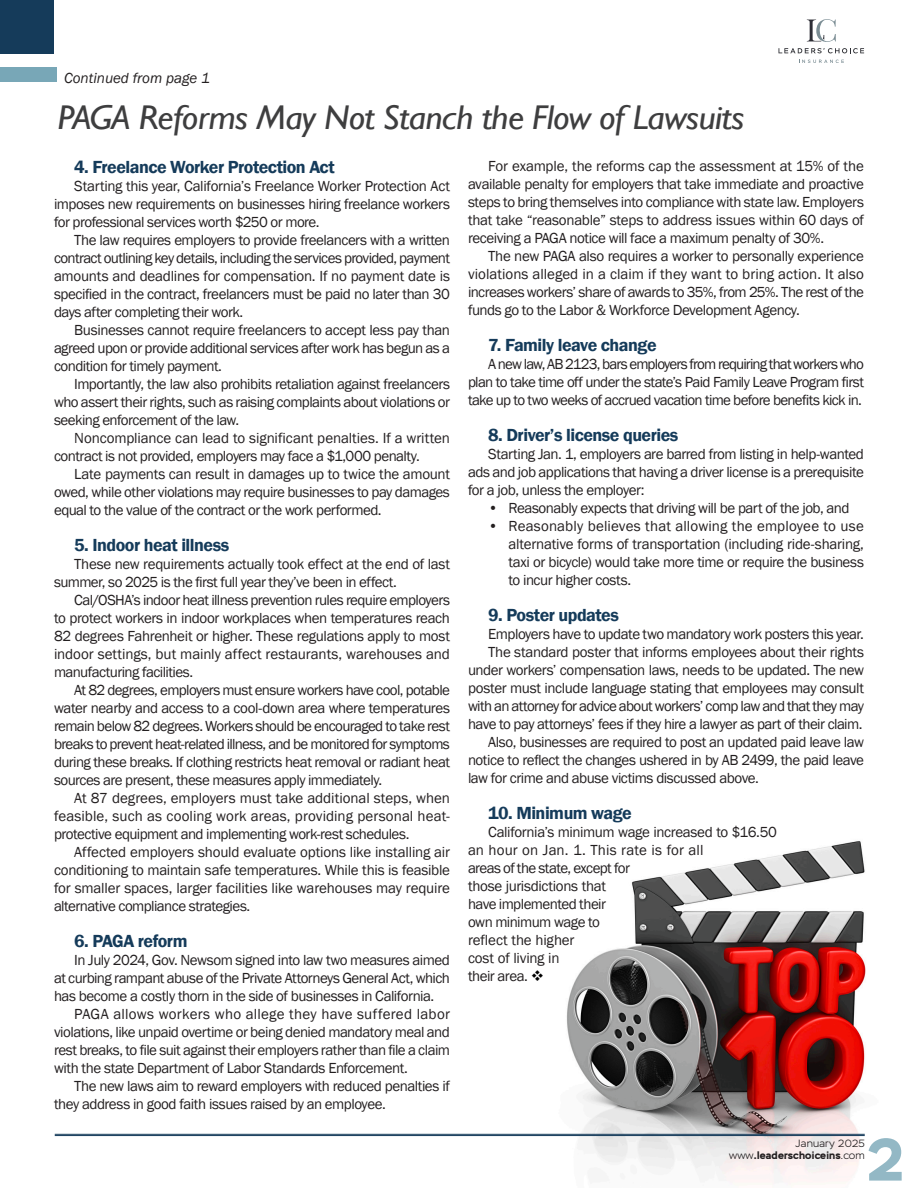
<style>
.page{position:relative;width:918px;height:1188px;background:#fff}
.page>*{position:absolute;margin:0;border:0;box-sizing:border-box;transform-origin:0 0}
.t1{font:700 60.15px "Stem";color:#78a7b7}
.Masthead{font:italic 34.35px "Gill Sans";letter-spacing:-.015em;color:#3e3e3f;scale:1.07 1}
.t2{font:600 18px "Franklin Gothic";letter-spacing:-.03em;color:#153b5a}
.t3{font:15px/18px "Franklin Gothic";letter-spacing:-.035em;color:#231f20;text-align:justify}
.t4{font:15px/18px "Franklin Gothic";letter-spacing:-.015em;color:#231f20}
.t5{font:italic 15px "Franklin Gothic";color:#231f20}
.t6{font:700 10.5px "Stem";letter-spacing:.02em;color:#231f20}
.t7{font:300 10.5px "Stem";letter-spacing:.02em;color:#231f20}
.s1{color:#000}
.s2{font-weight:300}
</style>
<div class="page">
<img style="left:523px;top:841px;width:343px;height:337px">
<div style="left:0;top:0;width:54px;height:54px;background:#153b5a"></div>
<svg style="left:779px;top:48px;width:85px;height:5px"></svg>
<svg style="left:799px;top:60px;width:45px;height:3px"></svg>
<svg style="left:807px;top:19px;width:29px;height:23px"></svg>
<hr style="left:55px;top:1134px;width:810px;height:1px;background:#153b5a">
<hr style="left:55px;top:1135px;width:810px;height:1px;background:#153b5a">
<div style="left:0;top:67px;width:56px;height:15px;background:#78a7b7"></div>
<p class="t5" style="left:64px;top:68px;width:147px">Continued from page 1</p>
<p class="Masthead" style="left:58px;top:97px;width:643px">PAGA Reforms May Not Stanch the Flow of Lawsuits</p>
<p class="t2" style="left:74px;top:156px;width:262px">4. Freelance Worker Protection Act</p>
<p class="t3" style="left:54px;top:177px;width:398px;text-indent:20px">Starting this year, California’s Freelance Worker Protection Act imposes new requirements on businesses hiring freelance workers for professional services worth $250 or more.</p>
<p class="t3" style="left:54px;top:231px;width:398px;text-indent:20px">The law requires employers to provide freelancers with a written contract outlining key details, including the services provided, payment amounts and deadlines for compensation. If no payment date is specified in the contract, freelancers must be paid no later than 30 days after completing their work.</p>
<p class="t3" style="left:54px;top:321px;width:398px;text-indent:20px">Businesses cannot require freelancers to accept less pay than agreed upon or provide additional services after work has begun as a condition for timely payment.</p>
<p class="t3" style="left:54px;top:375px;width:398px;text-indent:20px">Importantly, the law also prohibits retaliation against freelancers who assert their rights, such as raising complaints about violations or seeking enforcement of the law.</p>
<p class="t4" style="left:54px;top:429px;width:397px;text-indent:20px">Noncompliance can lead to significant penalties. If a written contract is not provided, employers may face a $1,000 penalty.</p>
<p class="t3" style="left:54px;top:465px;width:398px;text-indent:20px">Late payments can result in damages up to twice the amount owed, while other violations may require businesses to pay damages equal to the value of the contract or the work performed.</p>
<p class="t2" style="left:74px;top:534px;width:156px">5. Indoor heat illness</p>
<p class="t3" style="left:54px;top:555px;width:397px;text-indent:20px">These new requirements actually took effect at the end of last summer, so 2025 is the first full year they’ve been in effect.</p>
<p class="t3" style="left:54px;top:591px;width:398px;text-indent:20px">Cal/OSHA’s indoor heat illness prevention rules require employers to protect workers in indoor workplaces when temperatures reach 82 degrees Fahrenheit or higher. These regulations apply to most indoor settings, but mainly affect restaurants, warehouses and manufacturing facilities.</p>
<p class="t3" style="left:54px;top:681px;width:398px;text-indent:20px">At 82 degrees, employers must ensure workers have cool, potable water nearby and access to a cool-down area where temperatures remain below 82 degrees. Workers should be encouraged to take rest breaks to prevent heat-related illness, and be monitored for symptoms during these breaks. If clothing restricts heat removal or radiant heat sources are present, these measures apply immediately.</p>
<p class="t3" style="left:54px;top:789px;width:398px;text-indent:20px">At 87 degrees, employers must take additional steps, when feasible, such as cooling work areas, providing personal heat&shy;protective equipment and implementing work-rest schedules.</p>
<p class="t3" style="left:54px;top:843px;width:398px;text-indent:20px">Affected employers should evaluate options like installing air conditioning to maintain safe temperatures. While this is feasible for smaller spaces, larger facilities like warehouses may require alternative compliance strategies.</p>
<p class="t2" style="left:74px;top:930px;width:115px">6. PAGA reform</p>
<p class="t3" style="left:54px;top:951px;width:398px;text-indent:20px">In July 2024, Gov. Newsom signed into law two measures aimed at curbing rampant abuse of the Private Attorneys General Act, which has become a costly thorn in the side of businesses in California.</p>
<p class="t3" style="left:54px;top:1005px;width:398px;text-indent:20px">PAGA allows workers who allege they have suffered labor violations, like unpaid overtime or being denied mandatory meal and rest breaks, to file suit against their employers rather than file a claim with the state Department of Labor Standards Enforcement.</p>
<p class="t3" style="left:54px;top:1077px;width:397px;text-indent:20px">The new laws aim to reward employers with reduced penalties if they address in good faith issues raised by an employee.</p>
<p class="t3" style="left:468px;top:157px;width:398px;text-indent:20px">For example, the reforms cap the assessment at 15% of the available penalty for employers that take immediate and proactive steps to bring themselves into compliance with state law. Employers that take “reasonable” steps to address issues within 60 days of receiving a PAGA notice will face a maximum penalty of 30%.</p>
<p class="t3" style="left:468px;top:247px;width:398px;text-indent:20px">The new PAGA also requires a worker to personally experience violations alleged in a claim if they want to bring action. It also increases workers’ share of awards to 35%, from 25%. The rest of the funds go to the Labor &amp; Workforce Development Agency.</p>
<p class="t2" style="left:488px;top:334px;width:170px">7. Family leave change</p>
<p class="t3" style="left:468px;top:355px;width:398px;text-indent:20px">A new law, AB 2123, bars employers from requiring that workers who plan to take time off under the state’s Paid Family Leave Program first take up to two weeks of accrued vacation time before benefits kick in.</p>
<p class="t2" style="left:488px;top:424px;width:192px">8. Driver’s license queries</p>
<p class="t3" style="left:468px;top:445px;width:398px;text-indent:20px">Starting Jan. 1, employers are barred from listing in help-wanted ads and job applications that having a driver license is a prerequisite for a job, unless the employer:</p>
<p class="t3" style="left:488px;top:499px;width:363px">• Reasonably expects that driving will be part of the job, and</p>
<p class="t3" style="left:508px;top:517px;width:357px;text-indent:-20px">• Reasonably believes that allowing the employee to use alternative forms of transportation (including ride-sharing, taxi or bicycle) would take more time or require the business to incur higher costs.</p>
<p class="t2" style="left:488px;top:604px;width:132px">9. Poster updates</p>
<p class="t3" style="left:488px;top:625px;width:377px">Employers have to update two mandatory work posters this year.</p>
<p class="t3" style="left:468px;top:643px;width:398px;text-indent:20px">The standard poster that informs employees about their rights under workers’ compensation laws, needs to be updated. The new poster must include language stating that employees may consult with an attorney for advice about workers’ comp law and that they may have to pay attorneys’ fees if they hire a lawyer as part of their claim.</p>
<p class="t3" style="left:468px;top:733px;width:398px;text-indent:20px">Also, businesses are required to post an updated paid leave law notice to reflect the changes ushered in by AB 2499, the paid leave law for crime and abuse victims discussed above.</p>
<p class="t2" style="left:488px;top:802px;width:145px">10. Minimum wage</p>
<p class="t3" style="left:468px;top:823px;width:310px;text-align:left;text-indent:20px">California’s minimum wage increased to $16.50 an hour on Jan. 1. This rate is for all<br>areas of the state, except for<br>those jurisdictions that<br>have implemented their<br>own minimum wage to<br>reflect the higher<br>cost of living in<br>their area. <span class="s1">❖</span></p>
<h1 class="t1" style="left:867px;top:1121px;width:37px">2</h1>
<p class="t7" style="left:796px;top:1137px;width:71px">January 2025</p>
<p class="t6" style="left:729px;top:1149px;width:137px"><span class="s2">www</span>.leaderschoiceins<span class="s2">.com</span></p>
</div>
